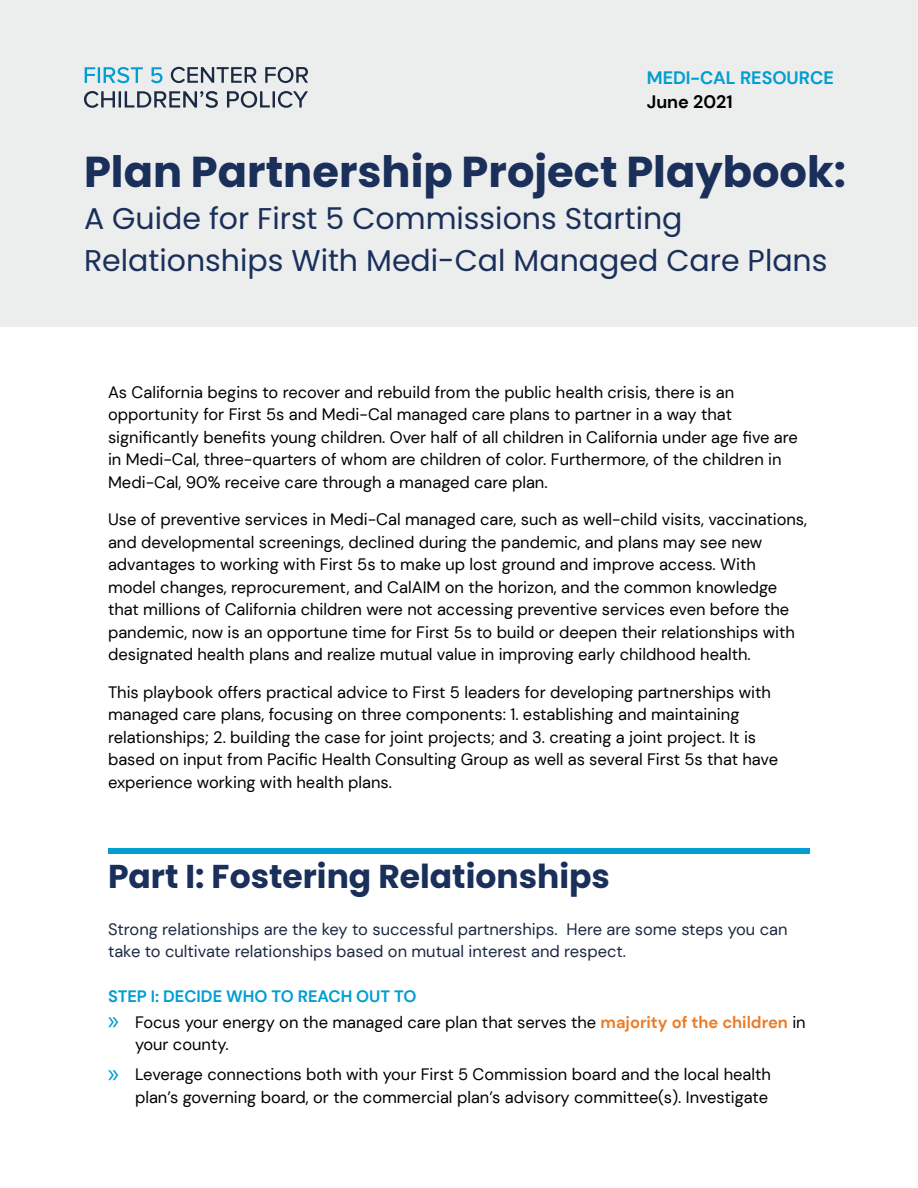
<style>
.page{position:relative;width:918px;height:1188px;background:#fff}
.page>*{position:absolute;margin:0;border:0;box-sizing:border-box;transform-origin:0 0}
.t1{font:700 43.2px "Poppins";color:#1a305b}
.t2{font:700 33px "Poppins";color:#1a305b}
.t3{font:30px/42px "Poppins";color:#1a305b}
.t4{font:700 18px "DM Sans";color:#009dd1}
.t5{font:700 18px "DM Sans";color:#000}
.t6{font:16.5px/22.5px "DM Sans";color:#000}
.t7{font:16.5px/22.5px "DM Sans";color:#1c2942}
.s1{font-weight:700;color:#009ed1}
.s2{font-family:"Myriad Pro";font-size:27px;color:#009ed1}
.s3{font-weight:700;color:#eb7b26}
</style>
<div class="page">
<div style="left:0;top:0;width:918px;height:326px;background:#eceded"></div>
<svg style="left:84px;top:91px;width:224px;height:17px"></svg>
<svg style="left:85px;top:67px;width:78px;height:16px"></svg>
<svg style="left:171px;top:67px;width:137px;height:16px"></svg>
<div style="left:108px;top:848px;width:702px;height:6px;background:#009ed1"></div>
<p class="t4" style="left:647px;top:66px;width:189px">MEDI-CAL RESOURCE</p>
<p class="t5" style="left:647px;top:90px;width:87px">June 2021</p>
<h1 class="t1" style="left:84px;top:147px;width:764px">Plan Partnership Project Playbook:</h1>
<h3 class="t3" style="left:84px;top:197px;width:745px">A Guide for First 5 Commissions Starting<br>Relationships With Medi-Cal Managed Care Plans</h3>
<p class="t6" style="left:108px;top:381px;width:691px">As California begins to recover and rebuild from the public health crisis, there is an opportunity for First 5s and Medi-Cal managed care plans to partner in a way that significantly benefits young children. Over half of all children in California under age five are in Medi-Cal, three-quarters of whom are children of color. Furthermore, of the children in Medi-Cal, 90% receive care through a managed care plan.</p>
<p class="t6" style="left:108px;top:508px;width:701px">Use of preventive services in Medi-Cal managed care, such as well-child visits, vaccinations, and developmental screenings, declined during the pandemic, and plans may see new advantages to working with First 5s to make up lost ground and improve access. With model changes, reprocurement, and CalAIM on the horizon, and the common knowledge that millions of California children were not accessing preventive services even before the pandemic, now is an opportune time for First 5s to build or deepen their relationships with designated health plans and realize mutual value in improving early childhood health.</p>
<p class="t6" style="left:108px;top:681px;width:672px">This playbook offers practical advice to First 5 leaders for developing partnerships with managed care plans, focusing on three components: 1. establishing and maintaining relationships; 2. building the case for joint projects; and 3. creating a joint project. It is based on input from Pacific Health Consulting Group as well as several First 5s that have experience working with health plans.</p>
<h2 class="t2" style="left:108px;top:858px;width:503px">Part I: Fostering Relationships</h2>
<p class="t7" style="left:108px;top:918px;width:681px">Strong relationships are the key to successful partnerships. Here are some steps you can take to cultivate relationships based on mutual interest and respect.</p>
<p class="t6" style="left:108px;top:984px;width:699px;line-height:25.5px"><span class="s1">STEP I: DECIDE WHO TO REACH OUT TO<br></span><span class="s2">»</span> Focus your energy on the managed care plan that serves the <span class="s3">majority of the children</span> in</p>
<p class="t6" style="left:108px;top:1030px;width:664px;line-height:30px;text-indent:27px">your county.<br><span class="s2">»</span> Leverage connections both with your First 5 Commission board and the local health</p>
<p class="t6" style="left:135px;top:1086px;width:635px">plan’s governing board, or the commercial plan’s advisory committee(s). Investigate</p>
</div>
